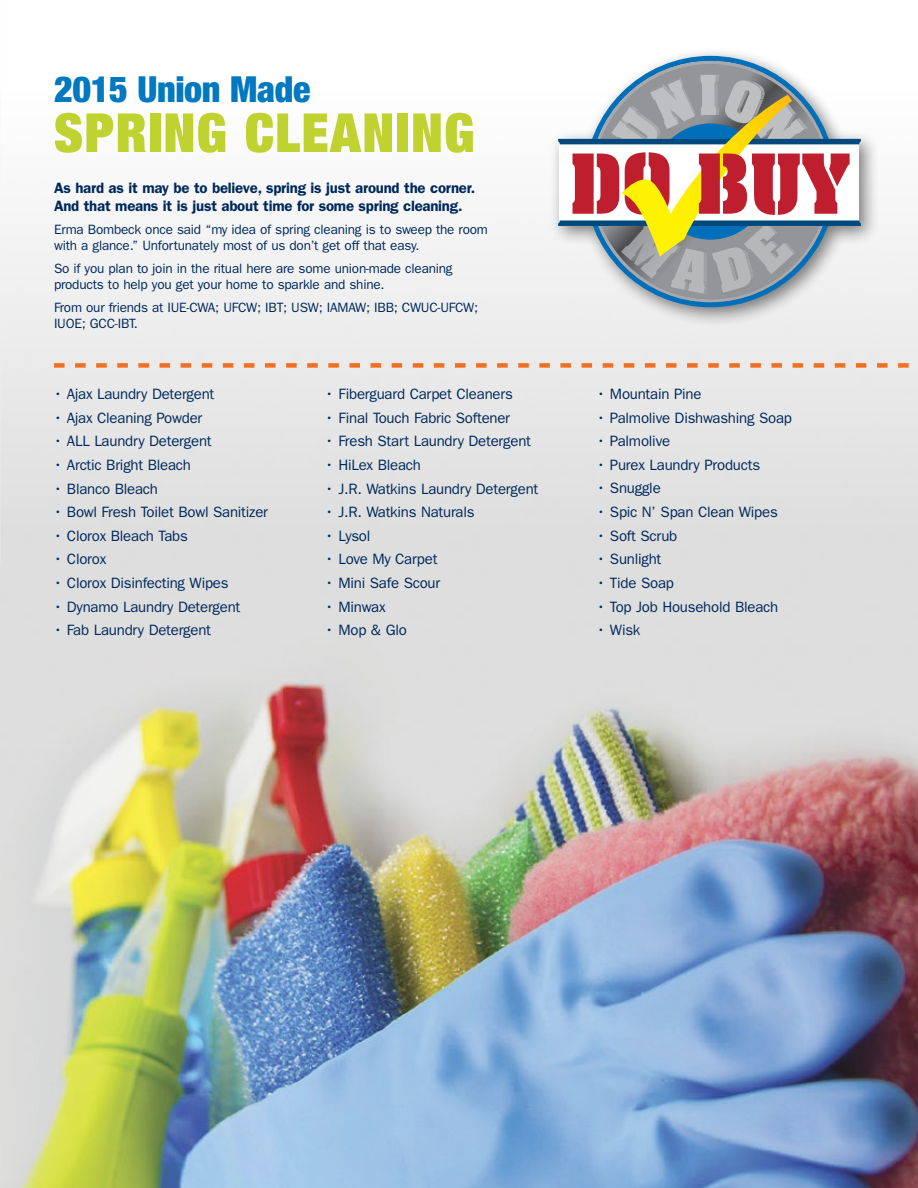
<style>
.page{position:relative;width:918px;height:1188px;background:#fff}
.page>*{position:absolute;margin:0;border:0;box-sizing:border-box;transform-origin:0 0}
.t1{font:900 condensed 54px "Helvetica Neue LT Std";letter-spacing:.025em;color:#bfd230}
.t2{font:900 condensed 36px "Helvetica Neue LT Std";letter-spacing:-.01em;color:#0079c1}
.t3{font:15px "ITC Franklin Gothic Std";letter-spacing:-.015em;color:#00295b}
.t4{font:600 15px/18px "ITC Franklin Gothic Std";letter-spacing:-.015em;color:#00295b}
.t5{font:13.5px/16.2px "ITC Franklin Gothic Std";letter-spacing:-.015em;color:#00295b}
</style>
<div class="page">
<img style="left:0;top:169px;width:918px;height:1019px">
<img style="left:0;top:298px;width:1px;height:174px">
<svg style="left:54px;top:363px;width:864px;height:5px;background:#edb28f"></svg>
<div style="left:549px;top:45px;width:331px;height:282px;background:#000;opacity:.5"></div>
<svg style="left:585px;top:56px;width:251px;height:251px"></svg>
<svg style="left:590px;top:61px;width:241px;height:241px"></svg>
<svg style="left:558px;top:74px;width:303px;height:221px"></svg>
<h2 class="t2" style="left:54px;top:67px;width:258px">2015 Union Made</h2>
<h1 class="t1" style="left:54px;top:98px;width:422px">SPRING CLEANING</h1>
<p class="t4" style="left:54px;top:179px;width:423px">As hard as it may be to believe, spring is just around the corner.<br>And that means it is just about time for some spring cleaning.</p>
<p class="t5" style="left:54px;top:221px;width:436px">Erma Bombeck once said “my idea of spring cleaning is to sweep the room with a glance.” Unfortunately most of us don’t get off that easy.</p>
<p class="t5" style="left:54px;top:260px;width:400px">So if you plan to join in the ritual here are some union-made cleaning products to help you get your home to sparkle and shine.</p>
<p class="t5" style="left:54px;top:299px;width:426px">From our friends at IUE-CWA; UFCW; IBT; USW; IAMAW; IBB; CWUC-UFCW;<br>IUOE; GCC-IBT.</p>
<p class="t3" style="left:53px;top:385px;width:163px">• Ajax Laundry Detergent</p>
<p class="t3" style="left:53px;top:409px;width:150px">• Ajax Cleaning Powder</p>
<p class="t3" style="left:53px;top:433px;width:160px">• ALL Laundry Detergent</p>
<p class="t3" style="left:53px;top:456px;width:139px">• Arctic Bright Bleach</p>
<p class="t3" style="left:53px;top:480px;width:106px">• Blanco Bleach</p>
<p class="t3" style="left:53px;top:503px;width:216px">• Bowl Fresh Toilet Bowl Sanitizer</p>
<p class="t3" style="left:53px;top:527px;width:136px">• Clorox Bleach Tabs</p>
<p class="t3" style="left:53px;top:551px;width:54px">• Clorox</p>
<p class="t3" style="left:53px;top:574px;width:177px">• Clorox Disinfecting Wipes</p>
<p class="t3" style="left:53px;top:598px;width:188px">• Dynamo Laundry Detergent</p>
<p class="t3" style="left:53px;top:621px;width:159px">• Fab Laundry Detergent</p>
<p class="t3" style="left:325px;top:385px;width:190px">• Fiberguard Carpet Cleaners</p>
<p class="t3" style="left:325px;top:409px;width:187px">• Final Touch Fabric Softener</p>
<p class="t3" style="left:325px;top:433px;width:208px">• Fresh Start Laundry Detergent</p>
<p class="t3" style="left:325px;top:456px;width:98px">• HiLex Bleach</p>
<p class="t3" style="left:325px;top:480px;width:215px">• J.R. Watkins Laundry Detergent</p>
<p class="t3" style="left:325px;top:503px;width:151px">• J.R. Watkins Naturals</p>
<p class="t3" style="left:325px;top:527px;width:47px">• Lysol</p>
<p class="t3" style="left:325px;top:551px;width:114px">• Love My Carpet</p>
<p class="t3" style="left:325px;top:574px;width:117px">• Mini Safe Scour</p>
<p class="t3" style="left:325px;top:598px;width:62px">• Minwax</p>
<p class="t3" style="left:325px;top:621px;width:83px">• Mop &amp; Glo</p>
<p class="t3" style="left:596px;top:385px;width:107px">• Mountain Pine</p>
<p class="t3" style="left:596px;top:409px;width:197px">• Palmolive Dishwashing Soap</p>
<p class="t3" style="left:596px;top:433px;width:75px">• Palmolive</p>
<p class="t3" style="left:596px;top:456px;width:165px">• Purex Laundry Products</p>
<p class="t3" style="left:596px;top:480px;width:66px">• Snuggle</p>
<p class="t3" style="left:596px;top:503px;width:183px">• Spic N’ Span Clean Wipes</p>
<p class="t3" style="left:596px;top:527px;width:82px">• Soft Scrub</p>
<p class="t3" style="left:596px;top:551px;width:67px">• Sunlight</p>
<p class="t3" style="left:596px;top:574px;width:79px">• Tide Soap</p>
<p class="t3" style="left:596px;top:598px;width:183px">• Top Job Household Bleach</p>
<p class="t3" style="left:596px;top:621px;width:46px">• Wisk</p>
</div>
